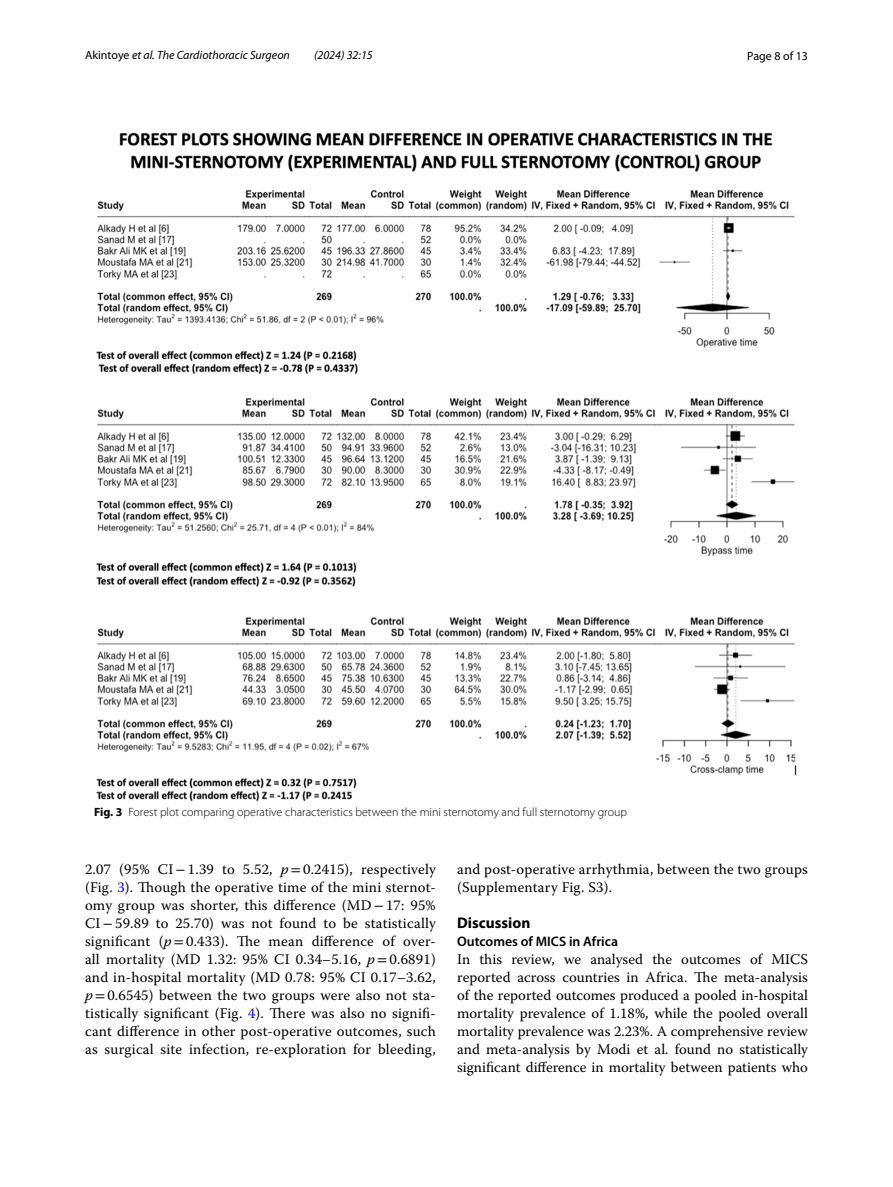
<style>
.page{position:relative;width:893px;height:1187px;background:#fff}
.page>*{position:absolute;margin:0;border:0;box-sizing:border-box;transform-origin:0 0}
.t1{font:700 15.45px "Myriad Pro";color:#000}
.t2{font:14.7px/18px "Warnock Pro";letter-spacing:.015em;color:#000;text-align:justify}
.t3{font:600 13.8px "Myriad Pro";color:#000}
.t4{font:300 12px "Myriad Pro";color:#000}
.t5{font:italic 12px "Myriad Pro";color:#000}
.t6{font:12px "Myriad Pro";color:#000}
.s1{font-style:normal}
.s2{font-weight:700}
.s3{font-family:"STIX"}
.s4{font-style:italic}
.s5{color:#00f}
</style>
<div class="page">
<img style="left:96px;top:133px;width:701px;height:668px">
<p class="t5" style="left:85px;top:48px;width:206px"><span class="s1">Akintoye</span> et al. The Cardiothoracic Surgeon</p>
<p class="t5" style="left:314px;top:48px;width:60px">(2024) 32:15</p>
<p class="t6" style="left:747px;top:48px;width:62px">Page 8 of 13</p>
<p class="t4" style="left:94px;top:805px;width:535px"><span class="s2">Fig. 3</span> Forest plot comparing operative characteristics between the mini sternotomy and full sternotomy group</p>
<p class="t2" style="left:85px;top:860px;width:352px">2.07 (95% CI<span class="s3">−</span>1.39 to 5.52, <span class="s4">p</span><span class="s3">=</span>0.2415), respectively (Fig. <span class="s5">3</span>). Though the operative time of the mini sternot&shy;omy group was shorter, this difference (MD <span class="s3">−</span>17: 95% CI<span class="s3">−</span>59.89 to 25.70) was not found to be statistically significant (<span class="s4">p</span><span class="s3">=</span>0.433). The mean difference of over&shy;all mortality (MD 1.32: 95% CI 0.34–5.16, <span class="s4">p</span><span class="s3">=</span>0.6891) and in-hospital mortality (MD 0.78: 95% CI 0.17–3.62, <span class="s4">p</span><span class="s3">=</span>0.6545) between the two groups were also not sta&shy;tistically significant (Fig. <span class="s5">4</span>). There was also no signifi&shy;cant difference in other post-operative outcomes, such as surgical site infection, re-exploration for bleeding,</p>
<p class="t2" style="left:457px;top:860px;width:352px">and post-operative arrhythmia, between the two groups (Supplementary Fig. S3).</p>
<p class="t1" style="left:457px;top:912px;width:75px">Discussion</p>
<p class="t3" style="left:457px;top:932px;width:162px">Outcomes of MICS in Africa</p>
<p class="t2" style="left:457px;top:950px;width:352px">In this review, we analysed the outcomes of MICS reported across countries in Africa. The meta-analysis of the reported outcomes produced a pooled in-hospital mortality prevalence of 1.18%, while the pooled overall mortality prevalence was 2.23%. A comprehensive review and meta-analysis by Modi et al. found no statistically significant difference in mortality between patients who</p>
</div>
